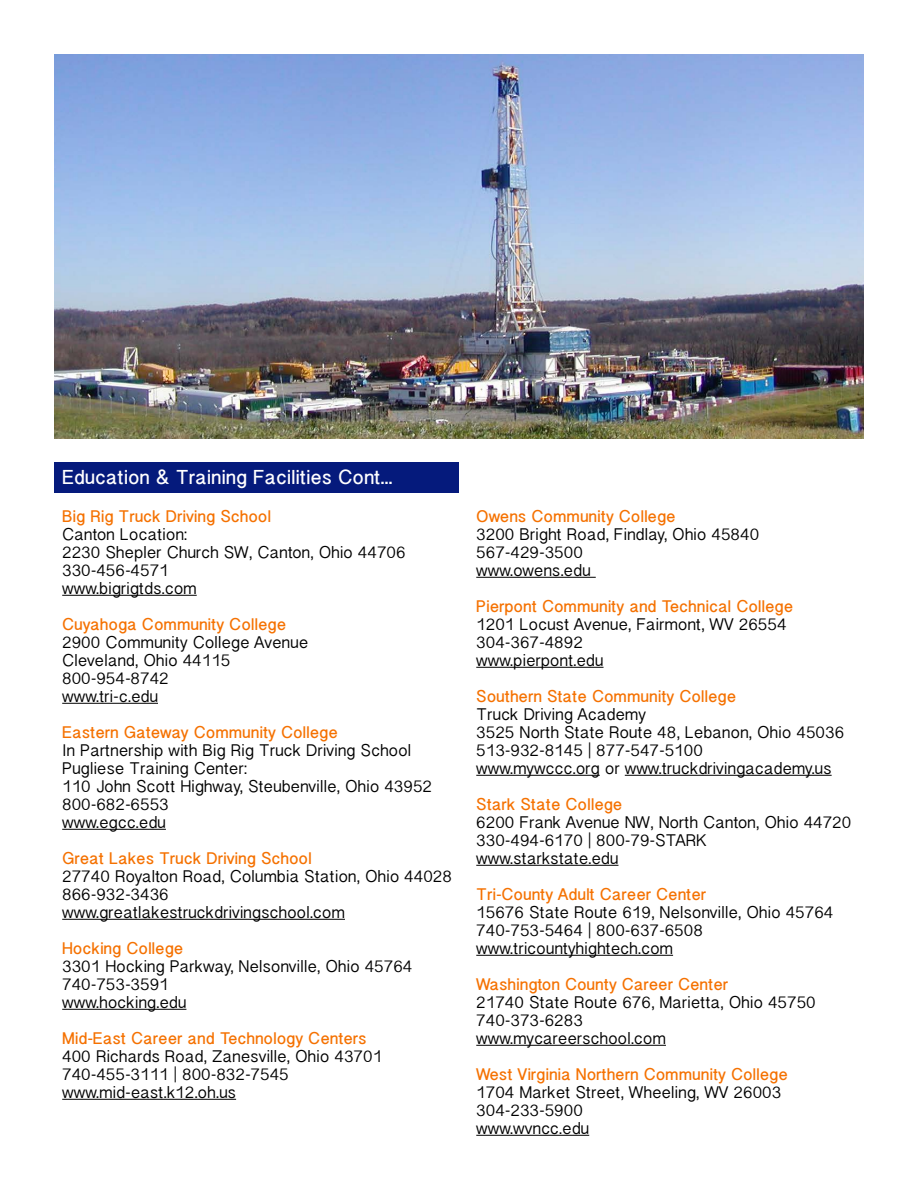
<style>
.page{position:relative;width:918px;height:1188px;background:#fff}
.page>*{position:absolute;margin:0;border:0;box-sizing:border-box;transform-origin:0 0}
.t1{font:700 18px "Bangla Sangam MN";color:#fff}
.t2{font:15px/18px "Bangla Sangam MN";color:#000}
.t3{font:700 15px "Bangla Sangam MN";color:#f57100}
</style>
<div class="page">
<hr style="left:62px;top:595px;width:135px;height:1px;background:#000">
<hr style="left:62px;top:703px;width:96px;height:1px;background:#000">
<hr style="left:62px;top:829px;width:104px;height:1px;background:#000">
<hr style="left:62px;top:919px;width:283px;height:1px;background:#000">
<hr style="left:62px;top:1009px;width:124px;height:1px;background:#000">
<hr style="left:62px;top:1099px;width:174px;height:1px;background:#000">
<hr style="left:476px;top:577px;width:120px;height:1px;background:#000">
<hr style="left:476px;top:667px;width:128px;height:1px;background:#000">
<hr style="left:476px;top:775px;width:124px;height:1px;background:#000">
<hr style="left:625px;top:775px;width:207px;height:1px;background:#000">
<hr style="left:476px;top:865px;width:142px;height:1px;background:#000">
<hr style="left:476px;top:955px;width:197px;height:1px;background:#000">
<hr style="left:476px;top:1045px;width:190px;height:1px;background:#000">
<hr style="left:476px;top:1135px;width:113px;height:1px;background:#000">
<div style="left:54px;top:462px;width:405px;height:31px;background:#051a7c"></div>
<img style="left:54px;top:54px;width:810px;height:384px">
<p class="t1" style="left:62px;top:465px;width:332px">Education &amp; Training Facilities Cont...</p>
<p class="t3" style="left:62px;top:506px;width:210px">Big Rig Truck Driving School</p>
<p class="t2" style="left:62px;top:525px;width:345px">Canton Location:<br>2230 Shepler Church SW, Canton, Ohio 44706<br>330-456-4571<br>www.bigrigtds.com</p>
<p class="t3" style="left:62px;top:614px;width:225px">Cuyahoga Community College</p>
<p class="t2" style="left:62px;top:633px;width:247px">2900 Community College Avenue<br>Cleveland, Ohio 44115<br>800-954-8742<br>www.tri-c.edu</p>
<p class="t3" style="left:62px;top:722px;width:277px">Eastern Gateway Community College</p>
<p class="t2" style="left:62px;top:741px;width:371px">In Partnership with Big Rig Truck Driving School<br>Pugliese Training Center:<br>110 John Scott Highway, Steubenville, Ohio 43952<br>800-682-6553<br>www.egcc.edu</p>
<p class="t3" style="left:62px;top:848px;width:251px">Great Lakes Truck Driving School</p>
<p class="t2" style="left:62px;top:867px;width:391px">27740 Royalton Road, Columbia Station, Ohio 44028<br>866-932-3436 www.greatlakestruckdrivingschool.com</p>
<p class="t3" style="left:62px;top:938px;width:123px">Hocking College</p>
<p class="t2" style="left:62px;top:957px;width:352px">3301 Hocking Parkway, Nelsonville, Ohio 45764<br>740-753-3591<br>www.hocking.edu</p>
<p class="t3" style="left:62px;top:1028px;width:306px">Mid-East Career and Technology Centers</p>
<p class="t2" style="left:62px;top:1047px;width:322px">400 Richards Road, Zanesville, Ohio 43701<br>740-455-3111 | 800-832-7545 www.mid-east.k12.oh.us</p>
<p class="t3" style="left:476px;top:506px;width:201px">Owens Community College</p>
<p class="t2" style="left:476px;top:525px;width:285px">3200 Bright Road, Findlay, Ohio 45840<br>567-429-3500<br>www.owens.edu</p>
<p class="t3" style="left:476px;top:596px;width:318px">Pierpont Community and Technical College</p>
<p class="t2" style="left:476px;top:615px;width:312px">1201 Locust Avenue, Fairmont, WV 26554<br>304-367-4892<br>www.pierpont.edu</p>
<p class="t3" style="left:476px;top:686px;width:261px">Southern State Community College</p>
<p class="t2" style="left:476px;top:705px;width:369px">Truck Driving Academy<br>3525 North State Route 48, Lebanon, Ohio 45036<br>513-932-8145 | 877-547-5100<br>www.mywccc.org or www.truckdrivingacademy.us</p>
<p class="t3" style="left:476px;top:794px;width:148px">Stark State College</p>
<p class="t2" style="left:476px;top:813px;width:377px">6200 Frank Avenue NW, North Canton, Ohio 44720<br>330-494-6170 | 800-79-STARK www.starkstate.edu</p>
<p class="t3" style="left:476px;top:884px;width:231px">Tri-County Adult Career Center</p>
<p class="t2" style="left:476px;top:903px;width:359px">15676 State Route 619, Nelsonville, Ohio 45764<br>740-753-5464 | 800-637-6508 www.tricountyhightech.com</p>
<p class="t3" style="left:476px;top:974px;width:253px">Washington County Career Center</p>
<p class="t2" style="left:476px;top:993px;width:341px">21740 State Route 676, Marietta, Ohio 45750<br>740-373-6283<br>www.mycareerschool.com</p>
<p class="t3" style="left:476px;top:1064px;width:313px">West Virginia Northern Community College</p>
<p class="t2" style="left:476px;top:1083px;width:307px">1704 Market Street, Wheeling, WV 26003<br>304-233-5900<br>www.wvncc.edu</p>
</div>
